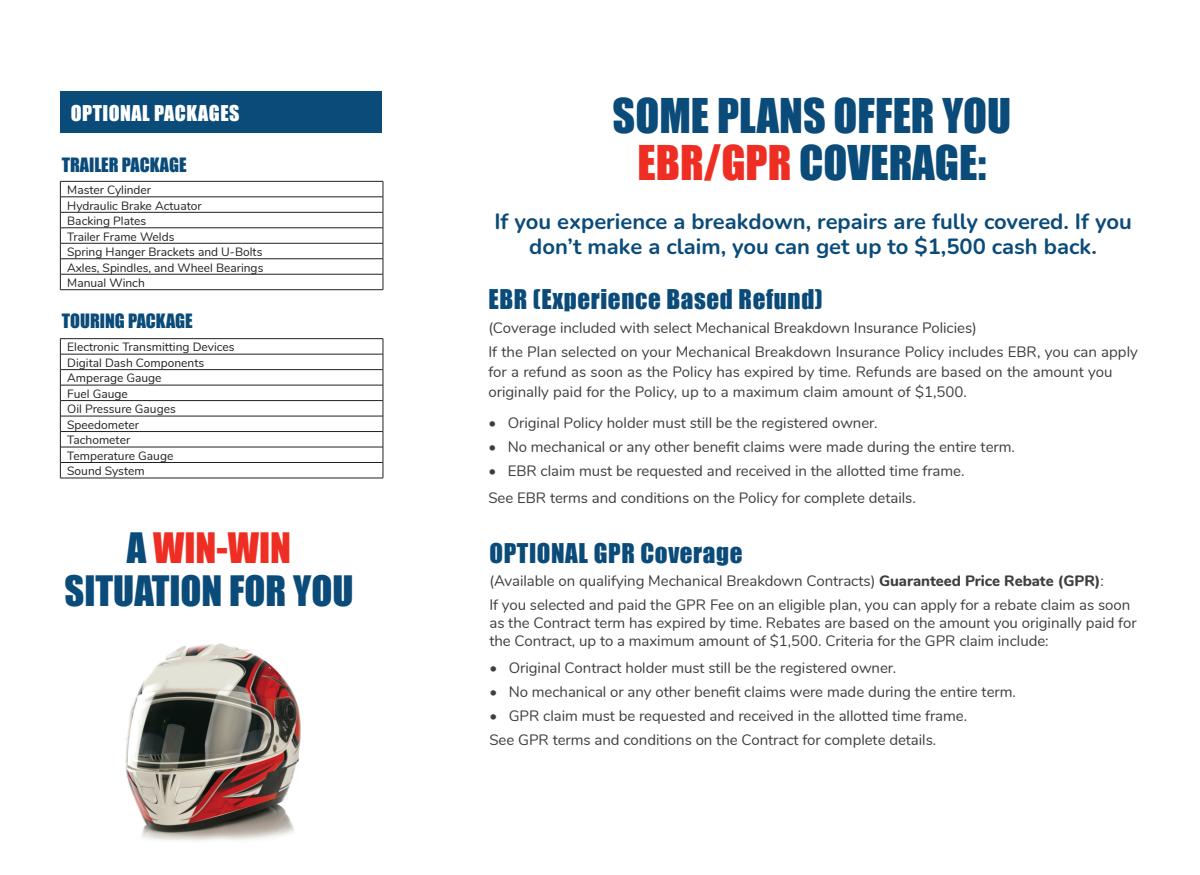
<style>
.page{position:relative;width:1200px;height:875px;background:#fff}
.page>*{position:absolute;margin:0;border:0;box-sizing:border-box;transform-origin:0 0}
.t1{font:44px/47px "Impact";color:#0a4b79;text-align:center}
.t2{font:38.5px/43.3px "Impact";color:#0a4b79;text-align:center}
.Head{font:25px "Impact";letter-spacing:.025em;color:#0a4b79}
.chart_text{font:700 22px/25px "Nunito";color:#0a4b79;text-align:center}
.Head-2{font:20px "Impact";letter-spacing:.025em;color:#fff}
.Head-3{font:18.1px "Impact";color:#0a4b79}
.Head-4{font:15px/18px "Nunito";letter-spacing:-.005em;color:#3e3e3f}
.numbered_bullets{font:15px "Nunito";color:#3e3e3f}
.chart_text-2{font:12px "Nunito";color:#231f20}
.s1{color:#ee2e22}
.s2{font-weight:800}
</style>
<div class="page">
<div style="left:60px;top:91px;width:322px;height:42px;background:#0a4b79"></div>
<hr style="left:60px;top:181px;width:323px;height:1px;background:#231f20">
<hr style="left:60px;top:290px;width:323px;height:1px;background:#231f20">
<hr style="left:60px;top:197px;width:323px;height:1px;background:#231f20">
<hr style="left:60px;top:212px;width:323px;height:1px;background:#231f20">
<hr style="left:60px;top:228px;width:323px;height:1px;background:#231f20">
<hr style="left:60px;top:243px;width:323px;height:1px;background:#231f20">
<hr style="left:60px;top:259px;width:323px;height:1px;background:#231f20">
<hr style="left:60px;top:274px;width:323px;height:1px;background:#231f20">
<svg style="left:383px;top:181px;width:1px;height:109px"></svg>
<svg style="left:60px;top:181px;width:1px;height:109px"></svg>
<hr style="left:60px;top:338px;width:323px;height:1px;background:#231f20">
<hr style="left:60px;top:478px;width:323px;height:1px;background:#231f20">
<hr style="left:60px;top:354px;width:323px;height:1px;background:#231f20">
<hr style="left:60px;top:369px;width:323px;height:1px;background:#231f20">
<hr style="left:60px;top:385px;width:323px;height:1px;background:#231f20">
<hr style="left:60px;top:400px;width:323px;height:1px;background:#231f20">
<hr style="left:60px;top:416px;width:323px;height:1px;background:#231f20">
<hr style="left:60px;top:431px;width:323px;height:1px;background:#231f20">
<hr style="left:60px;top:447px;width:323px;height:1px;background:#231f20">
<hr style="left:60px;top:462px;width:323px;height:1px;background:#231f20">
<svg style="left:383px;top:339px;width:1px;height:139px"></svg>
<svg style="left:60px;top:339px;width:1px;height:139px"></svg>
<img style="left:125px;top:643px;width:176px;height:198px">
<p class="Head-2" style="left:71px;top:98px;width:170px">OPTIONAL PACKAGES</p>
<p class="Head-3" style="left:62px;top:151px;width:126px">TRAILER PACKAGE</p>
<p class="chart_text-2" style="left:67px;top:181px;width:85px">Master Cylinder</p>
<p class="chart_text-2" style="left:67px;top:197px;width:136px">Hydraulic Brake Actuator</p>
<p class="chart_text-2" style="left:67px;top:212px;width:80px">Backing Plates</p>
<p class="chart_text-2" style="left:67px;top:228px;width:109px">Trailer Frame Welds</p>
<p class="chart_text-2" style="left:67px;top:243px;width:197px">Spring Hanger Brackets and U-Bolts</p>
<p class="chart_text-2" style="left:67px;top:259px;width:198px">Axles, Spindles, and Wheel Bearings</p>
<p class="chart_text-2" style="left:67px;top:274px;width:79px">Manual Winch</p>
<p class="Head-3" style="left:62px;top:307px;width:133px">TOURING PACKAGE</p>
<p class="chart_text-2" style="left:67px;top:338px;width:169px">Electronic Transmitting Devices</p>
<p class="chart_text-2" style="left:67px;top:354px;width:139px">Digital Dash Components</p>
<p class="chart_text-2" style="left:67px;top:369px;width:96px">Amperage Gauge</p>
<p class="chart_text-2" style="left:67px;top:385px;width:62px">Fuel Gauge</p>
<p class="chart_text-2" style="left:67px;top:400px;width:110px">Oil Pressure Gauges</p>
<p class="chart_text-2" style="left:67px;top:416px;width:73px">Speedometer</p>
<p class="chart_text-2" style="left:67px;top:431px;width:64px">Tachometer</p>
<p class="chart_text-2" style="left:67px;top:447px;width:108px">Temperature Gauge</p>
<p class="chart_text-2" style="left:67px;top:462px;width:79px">Sound System</p>
<p class="t1" style="left:613px;top:91px;width:400px">SOME PLANS OFFER YOU<br><span class="s1">EBR/GPR</span> COVERAGE:</p>
<p class="chart_text" style="left:494px;top:208px;width:639px">If you experience a breakdown, repairs are fully covered. If you don’t make a claim, you can get up to $1,500 cash back.</p>
<p class="Head" style="left:488px;top:280px;width:336px">EBR (Experience Based Refund)</p>
<p class="Head-4" style="left:488px;top:318px;width:490px">(Coverage included with select Mechanical Breakdown Insurance Policies)</p>
<p class="numbered_bullets" style="left:488px;top:341px;width:651px">If the Plan selected on your Mechanical Breakdown Insurance Policy includes EBR, you can apply</p>
<p class="numbered_bullets" style="left:488px;top:361px;width:626px">for a refund as soon as the Policy has expired by time. Refunds are based on the amount you</p>
<p class="numbered_bullets" style="left:488px;top:381px;width:480px">originally paid for the Policy, up to a maximum claim amount of $1,500.</p>
<p class="Head-4" style="left:488px;top:413px;width:391px">• Original Policy holder must still be the registered owner.</p>
<p class="Head-4" style="left:488px;top:437px;width:528px">• No mechanical or any other benefit claims were made during the entire term.</p>
<p class="Head-4" style="left:488px;top:461px;width:478px">• EBR claim must be requested and received in the allotted time frame.</p>
<p class="Head-4" style="left:488px;top:488px;width:429px">See EBR terms and conditions on the Policy for complete details.</p>
<p class="t2" style="left:65px;top:525px;width:290px">A <span class="s1">WIN-WIN<br></span>SITUATION FOR YOU</p>
<p class="Head" style="left:489px;top:534px;width:255px">OPTIONAL GPR Coverage</p>
<p class="Head-4" style="left:489px;top:571px;width:616px">(Available on qualifying Mechanical Breakdown Contracts) <span class="s2">Guaranteed Price Rebate (GPR)</span>:</p>
<p class="Head-4" style="left:489px;top:595px;width:649px">If you selected and paid the GPR Fee on an eligible plan, you can apply for a rebate claim as soon as the Contract term has expired by time. Rebates are based on the amount you originally paid for the Contract, up to a maximum amount of $1,500. Criteria for the GPR claim include:</p>
<p class="Head-4" style="left:489px;top:658px;width:408px">• Original Contract holder must still be the registered owner.</p>
<p class="Head-4" style="left:489px;top:682px;width:528px">• No mechanical or any other benefit claims were made during the entire term.</p>
<p class="Head-4" style="left:489px;top:706px;width:479px">• GPR claim must be requested and received in the allotted time frame.</p>
<p class="Head-4" style="left:489px;top:730px;width:448px">See GPR terms and conditions on the Contract for complete details.</p>
</div>
